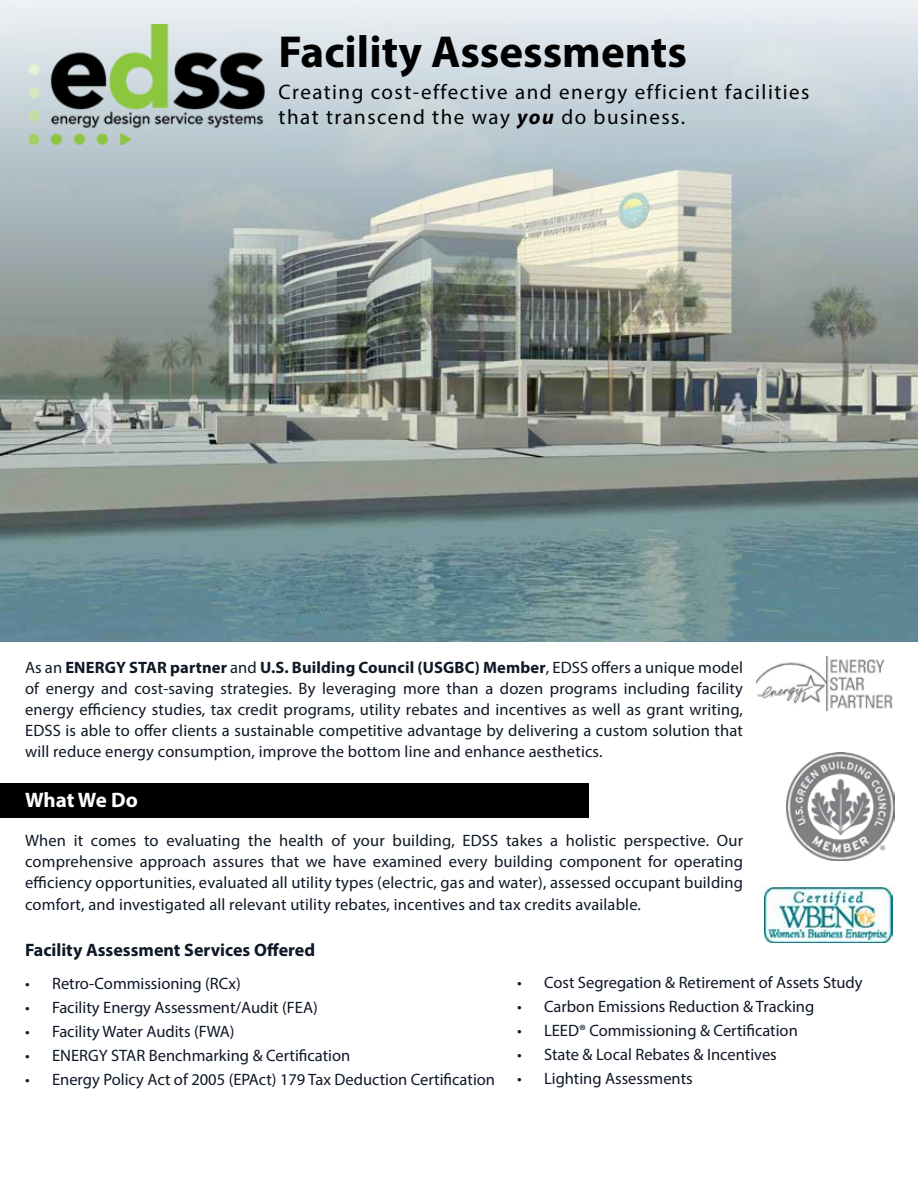
<style>
.page{position:relative;width:918px;height:1188px;background:#fff}
.page>*{position:absolute;margin:0;border:0;box-sizing:border-box;transform-origin:0 0}
.t1{font:700 45px "Myriad Pro";color:#000}
.t2{font:21px/25.2px "Myriad Pro";letter-spacing:.07em;color:#000}
.t3{font:700 21px "Myriad Pro";letter-spacing:-.01em;color:#fff}
.t4{font:700 18px "Myriad Pro";color:#0f1826}
.t5{font:16.5px/21px "Myriad Pro";color:#0f1826;text-align:justify}
.s1{font-weight:700;font-style:italic}
.s2{font-weight:700}
</style>
<div class="page">
<img style="left:0;top:363px;width:917px;height:279px">
<svg style="left:0;top:0;width:918px;height:363px;background:#b0b9b9"></svg>
<img style="left:756px;top:656px;width:137px;height:54px">
<img style="left:786px;top:752px;width:108px;height:108px">
<img style="left:764px;top:888px;width:128px;height:55px">
<img style="left:26px;top:25px;width:241px;height:120px">
<div style="left:0;top:783px;width:589px;height:34px;background:#000"></div>
<h1 class="t1" style="left:279px;top:23px;width:410px">Facility Assessments</h1>
<p class="t2" style="left:279px;top:79px;width:532px">Creating cost-effective and energy efficient facilities that transcend the way <span class="s1">you</span> do business.</p>
<p class="t5" style="left:25px;top:657px;width:719px">As an <span class="s2">ENERGY STAR partner</span> and <span class="s2">U.S. Building Council (USGBC) Member</span>, EDSS offers a unique model of energy and cost-saving strategies. By leveraging more than a dozen programs including facility energy efficiency studies, tax credit programs, utility rebates and incentives as well as grant writing, EDSS is able to offer clients a sustainable competitive advantage by delivering a custom solution that will reduce energy consumption, improve the bottom line and enhance aesthetics.</p>
<p class="t3" style="left:25px;top:787px;width:114px">What We Do</p>
<p class="t5" style="left:25px;top:830px;width:720px">When it comes to evaluating the health of your building, EDSS takes a holistic perspective. Our comprehensive approach assures that we have examined every building component for operating efficiency opportunities, evaluated all utility types (electric, gas and water), assessed occupant building comfort, and investigated all relevant utility rebates, incentives and tax credits available.</p>
<p class="t4" style="left:25px;top:938px;width:292px">Facility Assessment Services Offered</p>
<p class="t5" style="left:25px;top:973px;width:217px">• Retro-Commissioning (RCx)</p>
<p class="t5" style="left:25px;top:997px;width:294px">• Facility Energy Assessment/Audit (FEA)</p>
<p class="t5" style="left:25px;top:1021px;width:211px">• Facility Water Audits (FWA)</p>
<p class="t5" style="left:25px;top:1045px;width:327px">• ENERGY STAR Benchmarking &amp; Certification</p>
<p class="t5" style="left:25px;top:1069px;width:471px">• Energy Policy Act of 2005 (EPAct) 179 Tax Deduction Certification</p>
<p class="t5" style="left:517px;top:972px;width:347px">• Cost Segregation &amp; Retirement of Assets Study</p>
<p class="t5" style="left:517px;top:996px;width:299px">• Carbon Emissions Reduction &amp; Tracking</p>
<p class="t5" style="left:517px;top:1020px;width:282px">• LEED® Commissioning &amp; Certification</p>
<p class="t5" style="left:517px;top:1044px;width:261px">• State &amp; Local Rebates &amp; Incentives</p>
<p class="t5" style="left:517px;top:1068px;width:177px">• Lighting Assessments</p>
</div>
